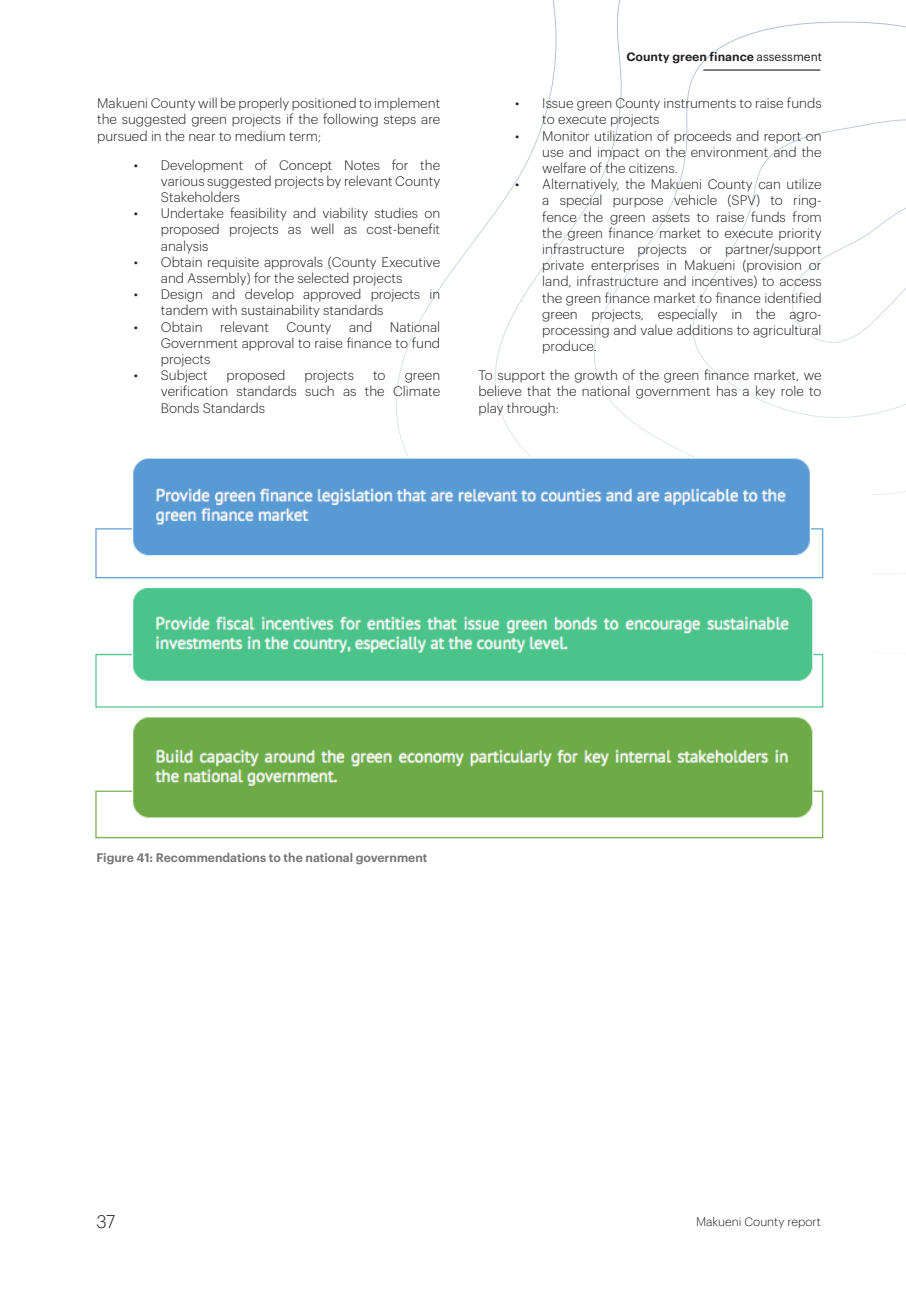
<style>
.page{position:relative;width:906px;height:1289px;background:#fff}
.page>*{position:absolute;margin:0;border:0;box-sizing:border-box;transform-origin:0 0}
.t1{font:300 18px "Graphik Web";color:#231f20}
.t2{font:300 13.5px/16.2px "Graphik";color:#231f20;text-align:justify}
.t3{font:600 12.15px "Graphik";color:#757679}
.t4{font:600 12px "Graphik Web";color:#231f20}
.t5{font:300 12px "Graphik Web";color:#231f20}
.s1{font-family:"Graphik";font-weight:400}
</style>
<div class="page">
<svg style="left:396px;top:0;width:510px;height:574px"></svg>
<hr style="left:703px;top:70px;width:117px;height:1px;background:#000">
<img style="left:95px;top:457px;width:776px;height:382px">
<p class="t2" style="left:97px;top:94px;width:345px">Makueni County will be properly positioned to implement the suggested green projects if the following steps are pursued in the near to medium term;</p>
<p class="t2" style="left:161px;top:155px;width:281px;text-indent:-27px">• Development of Concept Notes for the various suggested projects by relevant County Stakeholders</p>
<p class="t2" style="left:161px;top:204px;width:281px;text-indent:-27px">• Undertake feasibility and viability studies on proposed projects as well as cost-benefit analysis</p>
<p class="t2" style="left:161px;top:253px;width:281px;text-indent:-27px">• Obtain requisite approvals (County Executive and Assembly) for the selected projects</p>
<p class="t2" style="left:161px;top:285px;width:281px;text-indent:-27px">• Design and develop approved projects in tandem with sustainability standards</p>
<p class="t2" style="left:134px;top:317px;width:70px">• Obtain</p>
<p class="t2" style="left:220px;top:317px;width:50px">relevant</p>
<p class="t2" style="left:286px;top:317px;width:46px">County</p>
<p class="t2" style="left:349px;top:317px;width:25px">and</p>
<p class="t2" style="left:161px;top:317px;width:281px;text-indent:229px">National Government approval to raise finance to fund projects</p>
<p class="t2" style="left:134px;top:366px;width:75px">• Subject</p>
<p class="t2" style="left:227px;top:366px;width:60px">proposed</p>
<p class="t2" style="left:305px;top:366px;width:51px">projects</p>
<p class="t2" style="left:373px;top:366px;width:14px">to</p>
<p class="t2" style="left:161px;top:366px;width:281px;text-indent:244px">green verification standards such as the Climate Bonds Standards</p>
<p class="t4" style="left:626px;top:49px;width:197px">County green finance <span class="s1">assessment</span></p>
<p class="t2" style="left:542px;top:94px;width:281px;text-indent:-27px">• Issue green County instruments to raise funds to execute projects</p>
<p class="t2" style="left:542px;top:126px;width:281px;text-indent:-27px">• Monitor utilization of proceeds and report on use and impact on the environment and the welfare of the citizens.</p>
<p class="t2" style="left:542px;top:175px;width:281px;text-indent:-27px">• Alternatively, the Makueni County can utilize a special purpose vehicle (SPV) to ring&shy;fence the green assets to raise funds from the green finance market to execute priority infrastructure projects or partner/support private enterprises in Makueni (provision or land, infrastructure and incentives) to access the green finance market to finance identified green projects, especially in the agro&shy;processing and value additions to agricultural produce.</p>
<p class="t2" style="left:478px;top:366px;width:344px">To support the growth of the green finance market, we believe that the national government has a key role to play through:</p>
<p class="t3" style="left:96px;top:848px;width:332px">Figure 41: Recommendations to the national government</p>
<h1 class="t1" style="left:96px;top:1213px;width:20px">37</h1>
<p class="t5" style="left:696px;top:1216px;width:126px">Makueni County report</p>
</div>
